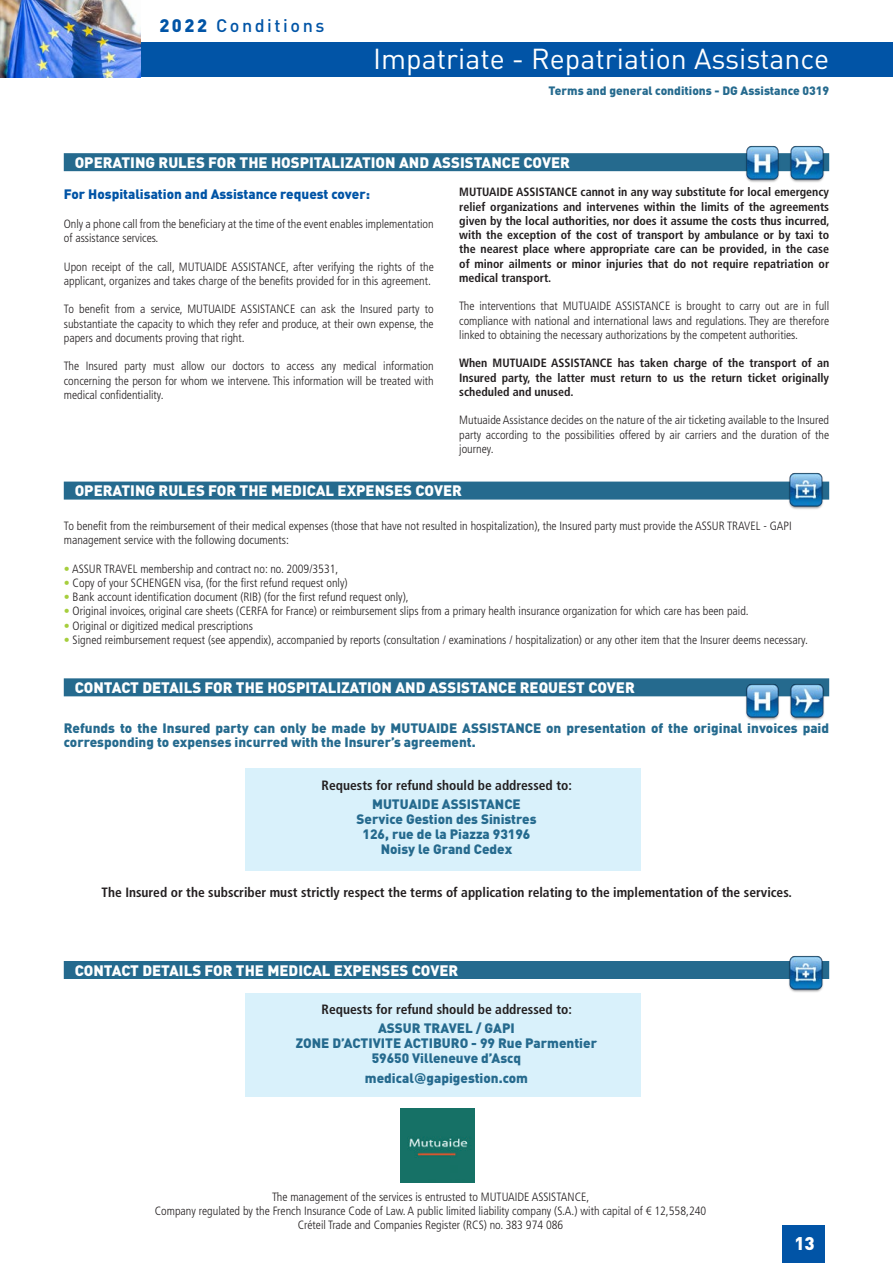
<style>
.page{position:relative;width:893px;height:1263px;background:#fff}
.page>*{position:absolute;margin:0;border:0;box-sizing:border-box;transform-origin:0 0}
.t1{font:28.5px "DIN";color:#fff}
.t2{font:900 18.15px "DIN";color:#fff}
.t3{font:500 18px "DIN";letter-spacing:.14em;color:#0154a6}
.Titre1{font:900 15px "DIN";color:#fff}
.Titre2{font:900 13.5px/14.2px "DIN";color:#256a8e}
.Titre2-2{font:700 condensed 13.5px "Frutiger LT Std";color:#231f20}
.Titre2cg{font:900 13.5px "DIN";color:#256a8e}
.Titre2-3{font:900 13.5px "DIN";color:#0154a6}
.Titre2cg-2{font:700 condensed 13.5px "Frutiger LT Std";color:#231f20}
.Texte1{font:300 condensed 12px/14.2px "Frutiger LT Std";color:#231f20;text-align:justify}
.Texte1cg{font:300 condensed 12px/14.2px "Frutiger LT Std";color:#231f20}
.Texte1-2{font:700 condensed 12px/14.2px "Frutiger LT Std";color:#231f20;text-align:justify}
.t4{font:900 12px "DIN";color:#256a8e}
.s1{font-weight:900}
.s2{color:#a6ce3d}
.s3{font-family:"PF Din Text Pro";font-weight:700}
</style>
<div class="page">
<div style="left:245px;top:993px;width:396px;height:103px;background:#d9f1fb"></div>
<div style="left:245px;top:769px;width:396px;height:102px;background:#d9f1fb"></div>
<div style="left:64px;top:153px;width:765px;height:18px;background:#256a8e"></div>
<div style="left:64px;top:482px;width:765px;height:18px;background:#256a8e"></div>
<div style="left:64px;top:678px;width:765px;height:18px;background:#256a8e"></div>
<div style="left:64px;top:961px;width:765px;height:18px;background:#256a8e"></div>
<img style="left:401px;top:1108px;width:74px;height:74px">
<img style="left:742px;top:145px;width:41px;height:37px">
<img style="left:786px;top:145px;width:41px;height:37px">
<img style="left:786px;top:472px;width:40px;height:37px">
<img style="left:742px;top:684px;width:41px;height:36px">
<img style="left:786px;top:684px;width:41px;height:36px">
<img style="left:789px;top:955px;width:34px;height:37px">
<div style="left:0;top:43px;width:893px;height:34px;background:#0154a6"></div>
<div style="left:783px;top:1225px;width:42px;height:38px;background:#0154a6"></div>
<img style="left:0;top:0;width:140px;height:77px">
<h3 class="t3" style="left:159px;top:14px;width:166px"><span class="s1">2022</span> Conditions</h3>
<h1 class="t1" style="left:373px;top:41px;width:457px">Impatriate - Repatriation Assistance</h1>
<p class="t4" style="left:549px;top:83px;width:282px">Terms and general conditions - DG Assistance 0319</p>
<p class="Titre1" style="left:75px;top:152px;width:497px">OPERATING RULES FOR THE HOSPITALIZATION AND ASSISTANCE COVER</p>
<p class="Titre2-3" style="left:64px;top:186px;width:308px">For Hospitalisation and Assistance request cover:</p>
<p class="Texte1" style="left:64px;top:217px;width:371px">Only a phone call from the beneficiary at the time of the event enables implementation of assistance services.</p>
<p class="Texte1" style="left:64px;top:260px;width:371px">Upon receipt of the call, MUTUAIDE ASSISTANCE, after verifying the rights of the applicant, organizes and takes charge of the benefits provided for in this agreement.</p>
<p class="Texte1" style="left:64px;top:302px;width:371px">To benefit from a service, MUTUAIDE ASSISTANCE can ask the Insured party to substantiate the capacity to which they refer and produce, at their own expense, the papers and documents proving that right.</p>
<p class="Texte1" style="left:64px;top:359px;width:371px">The Insured party must allow our doctors to access any medical information concerning the person for whom we intervene. This information will be treated with medical confidentiality.</p>
<p class="Texte1-2" style="left:459px;top:185px;width:372px">MUTUAIDE ASSISTANCE cannot in any way substitute for local emergency relief organizations and intervenes within the limits of the agreements given by the local authorities, nor does it assume the costs thus incurred, with the exception of the cost of transport by ambulance or by taxi to the nearest place where appropriate care can be provided, in the case of minor ailments or minor injuries that do not require repatriation or medical transport.</p>
<p class="Texte1" style="left:459px;top:299px;width:371px">The interventions that MUTUAIDE ASSISTANCE is brought to carry out are in full compliance with national and international laws and regulations. They are therefore linked to obtaining the necessary authorizations by the competent authorities.</p>
<p class="Texte1-2" style="left:459px;top:356px;width:371px">When MUTUAIDE ASSISTANCE has taken charge of the transport of an Insured party, the latter must return to us the return ticket originally scheduled and unused.</p>
<p class="Texte1" style="left:459px;top:413px;width:371px">Mutuaide Assistance decides on the nature of the air ticketing available to the Insured party according to the possibilities offered by air carriers and the duration of the journey.</p>
<p class="Titre1" style="left:75px;top:481px;width:389px">OPERATING RULES FOR THE MEDICAL EXPENSES COVER</p>
<p class="Texte1cg" style="left:64px;top:519px;width:729px">To benefit from the reimbursement of their medical expenses (those that have not resulted in hospitalization), the Insured party must provide the ASSUR TRAVEL - GAPI management service with the following documents:</p>
<p class="Texte1cg" style="left:64px;top:561px;width:276px"><span class="s2">•</span> ASSUR TRAVEL membership and contract no: no. 2009/3531,</p>
<p class="Texte1cg" style="left:64px;top:576px;width:285px"><span class="s2">•</span> Copy of your SCHENGEN visa, (for the first refund request only)</p>
<p class="Texte1cg" style="left:64px;top:590px;width:346px"><span class="s2">•</span> Bank account identification document (RIB) (for the first refund request only),</p>
<p class="Texte1cg" style="left:64px;top:604px;width:686px"><span class="s2">•</span> Original invoices, original care sheets (CERFA for France) or reimbursement slips from a primary health insurance organization for which care has been paid.</p>
<p class="Texte1cg" style="left:64px;top:618px;width:191px"><span class="s2">•</span> Original or digitized medical prescriptions</p>
<p class="Texte1cg" style="left:64px;top:633px;width:746px"><span class="s2">•</span> Signed reimbursement request (see appendix), accompanied by reports (consultation / examinations / hospitalization) or any other item that the Insurer deems necessary.</p>
<p class="Titre1" style="left:75px;top:677px;width:562px">CONTACT DETAILS FOR THE HOSPITALIZATION AND ASSISTANCE REQUEST COVER</p>
<p class="Titre2" style="left:64px;top:720px;width:767px">Refunds to the Insured party can only be made by MUTUAIDE ASSISTANCE on presentation of the original invoices paid corresponding to expenses incurred with the Insurer’s agreement.</p>
<p class="Titre2-2" style="left:322px;top:777px;width:252px">Requests for refund should be addressed to:</p>
<p class="Titre2" style="left:372px;top:797px;width:150px">MUTUAIDE ASSISTANCE</p>
<p class="Titre2" style="left:356px;top:812px;width:182px">Service Gestion des Sinistres</p>
<p class="Titre2" style="left:363px;top:827px;width:169px">126, rue de la Piazza 93196</p>
<p class="Titre2" style="left:381px;top:842px;width:133px">Noisy le Grand Cedex</p>
<p class="Titre2-2" style="left:102px;top:884px;width:692px">The Insured or the subscriber must strictly respect the terms of application relating to the implementation of the services.</p>
<p class="Titre1" style="left:75px;top:960px;width:385px">CONTACT DETAILS FOR THE MEDICAL EXPENSES COVER</p>
<p class="Titre2cg-2" style="left:322px;top:1001px;width:252px">Requests for refund should be addressed to:</p>
<p class="Titre2cg" style="left:378px;top:1019px;width:138px">ASSUR TRAVEL / GAPI</p>
<p class="Titre2cg" style="left:296px;top:1034px;width:303px">ZONE D’ACTIVITE ACTIBURO - 99 Rue Parmentier</p>
<p class="Titre2cg" style="left:372px;top:1049px;width:151px">59650 Villeneuve d’Ascq</p>
<p class="Titre2cg" style="left:365px;top:1069px;width:165px">medical<span class="s3">@</span>gapigestion.com</p>
<p class="Texte1" style="left:272px;top:1190px;width:319px">The management of the services is entrusted to MUTUAIDE ASSISTANCE,</p>
<p class="Texte1" style="left:155px;top:1204px;width:553px;text-align:center">Company regulated by the French Insurance Code of Law. A public limited liability company (S.A.) with capital of € 12,558,240<br>Créteil Trade and Companies Register (RCS) no. 383 974 086</p>
<h2 class="t2" style="left:794px;top:1231px;width:22px">13</h2>
</div>
